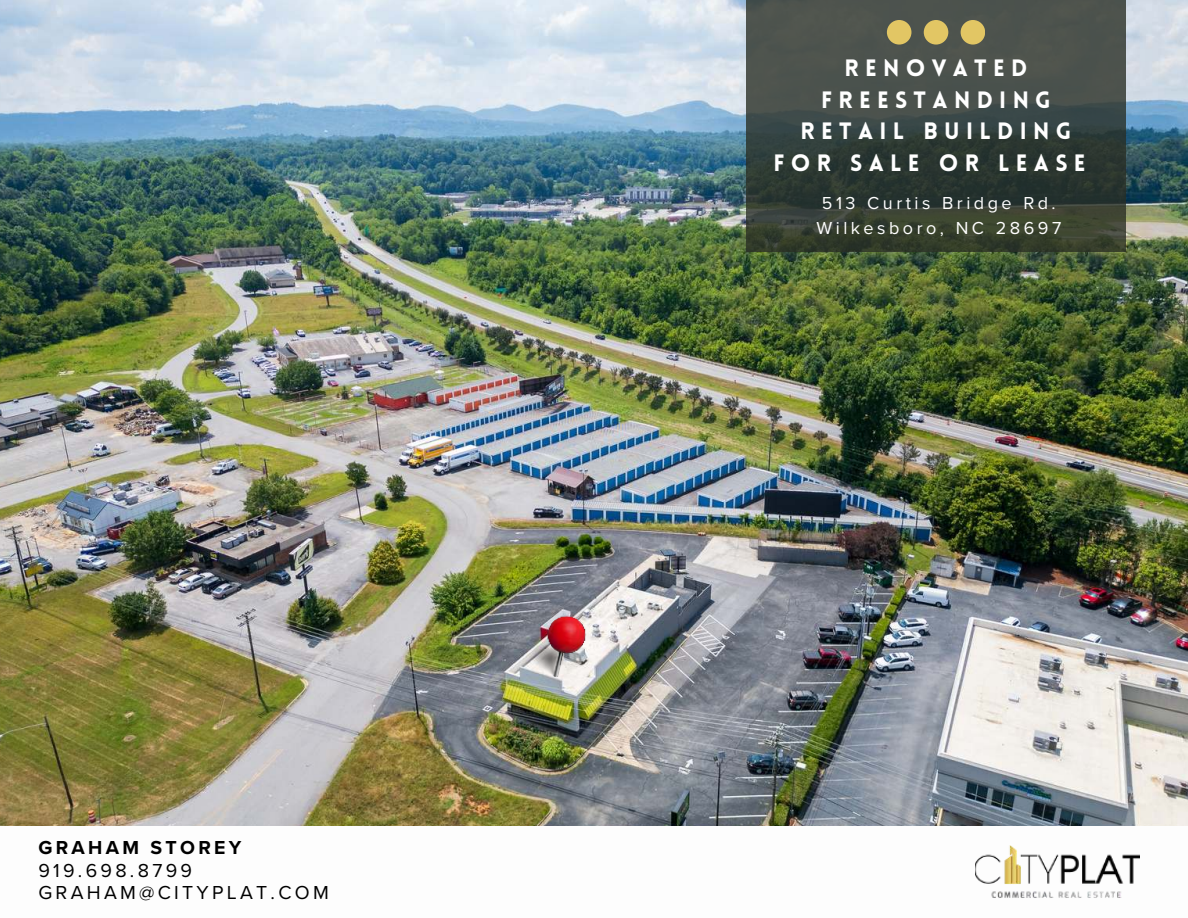
<style>
.page{position:relative;width:1188px;height:918px;background:#fff}
.page>*{position:absolute;margin:0;border:0;box-sizing:border-box;transform-origin:0 0}
.t1{font:900 23.1px/31.5px "Lovelo";letter-spacing:.275em;color:#fff;text-align:center}
.t2{font:19.5px/22.5px "Proxima Nova";letter-spacing:.17em;color:#000}
.t3{font:700 19.5px "Proxima Nova";letter-spacing:.17em;color:#000}
.t4{font:18px/24.8px "Proxima Nova";letter-spacing:.195em;color:#fff;text-align:center}
</style>
<div class="page">
<img style="left:0;top:0;width:1188px;height:826px">
<svg style="left:746px;top:0;width:380px;height:252px"></svg>
<svg style="left:887px;top:20px;width:98px;height:25px"></svg>
<img style="left:975px;top:845px;width:164px;height:53px">
<img style="left:529px;top:609px;width:65px;height:67px">
<p class="t3" style="left:38px;top:833px;width:205px">GRAHAM STOREY</p>
<p class="t2" style="left:38px;top:858px;width:292px">919.698.8799<br>GRAHAM@CITYPLAT.COM</p>
<p class="t1" style="left:774px;top:53px;width:314px">RENOVATED<br>FREESTANDING<br>RETAIL BUILDING<br>FOR SALE OR LEASE</p>
<p class="t4" style="left:816px;top:190px;width:246px">513 Curtis Bridge Rd.<br>Wilkesboro, NC 28697</p>
</div>
